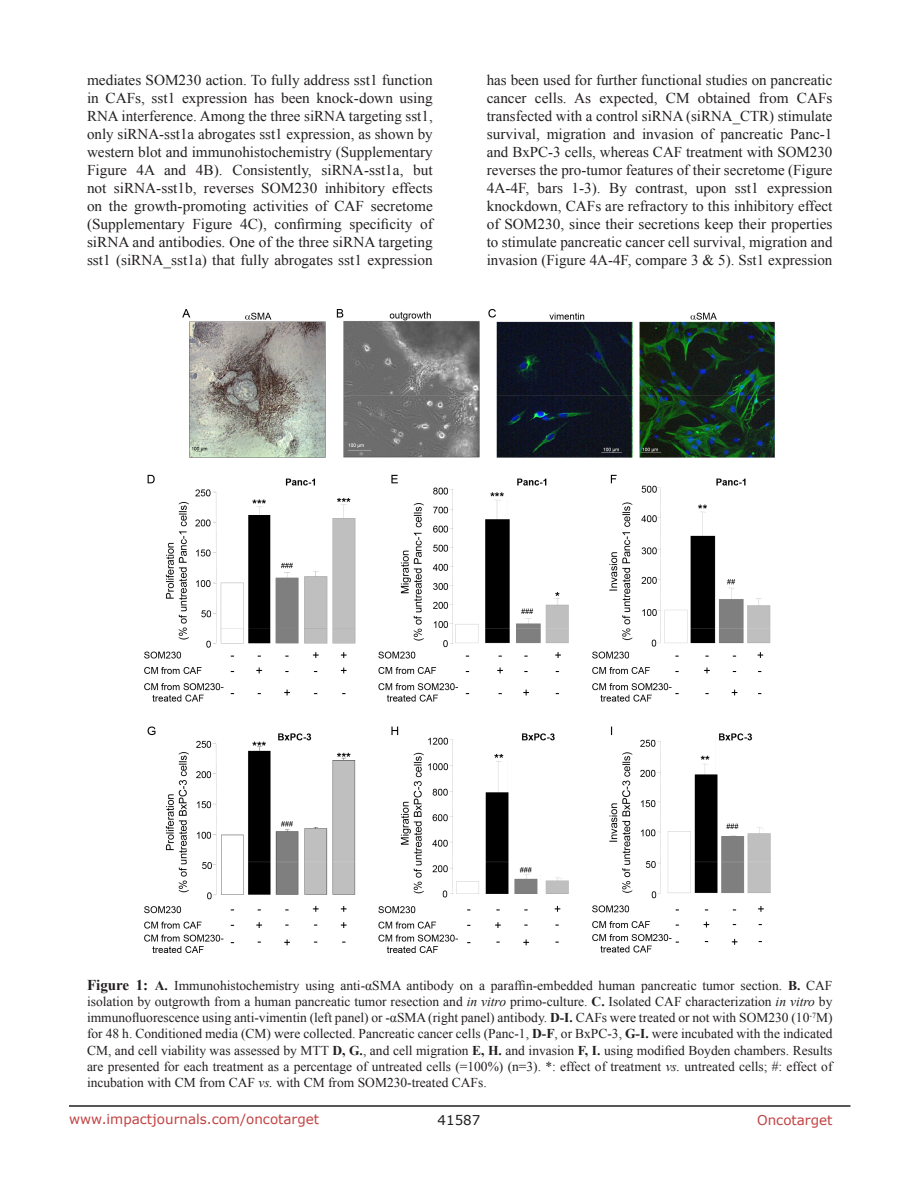
<style>
.page{position:relative;width:918px;height:1188px;background:#fff}
.page>*{position:absolute;margin:0;border:0;box-sizing:border-box;transform-origin:0 0}
.BodyText{font:15px/18px "Times New Roman";color:#231f20;text-align:justify}
.figuretext{font:13.5px/16.2px "Times New Roman";color:#231f20;text-align:justify}
.t1{font:13.5px "Verdana";color:#c24141}
.t2{font:13.5px "Verdana";color:#231f20}
.s1{font-weight:700;font-size:15px}
.s2{font-weight:700}
.s3{font-style:italic}
</style>
<div class="page">
<hr style="left:69px;top:1105px;width:781px;height:2px;background:#231f20">
<img style="left:145px;top:309px;width:630px;height:643px">
<p class="BodyText" style="left:87px;top:71px;width:347px">mediates SOM230 action. To fully address sst1 function in CAFs, sst1 expression has been knock-down using RNA interference. Among the three siRNA targeting sst1, only siRNA-sst1a abrogates sst1 expression, as shown by western blot and immunohistochemistry (Supplementary Figure 4A and 4B). Consistently, siRNA-sst1a, but not siRNA-sst1b, reverses SOM230 inhibitory effects on the growth-promoting activities of CAF secretome (Supplementary Figure 4C), confirming specificity of siRNA and antibodies. One of the three siRNA targeting sst1 (siRNA_sst1a) that fully abrogates sst1 expression</p>
<p class="BodyText" style="left:487px;top:71px;width:347px">has been used for further functional studies on pancreatic cancer cells. As expected, CM obtained from CAFs transfected with a control siRNA (siRNA_CTR) stimulate survival, migration and invasion of pancreatic Panc-1 and BxPC-3 cells, whereas CAF treatment with SOM230 reverses the pro-tumor features of their secretome (Figure 4A-4F, bars 1-3). By contrast, upon sst1 expression knockdown, CAFs are refractory to this inhibitory effect of SOM230, since their secretions keep their properties to stimulate pancreatic cancer cell survival, migration and invasion (Figure 4A-4F, compare 3 &amp; 5). Sst1 expression</p>
<p class="figuretext" style="left:87px;top:977px;width:747px"><span class="s1">Figure 1:</span> <span class="s2">A.</span> Immunohistochemistry using anti-αSMA antibody on a paraffin-embedded human pancreatic tumor section. <span class="s2">B.</span> CAF isolation by outgrowth from a human pancreatic tumor resection and <span class="s3">in vitro</span> primo-culture. <span class="s2">C.</span> Isolated CAF characterization <span class="s3">in vitro</span> by immunofluorescence using anti-vimentin (left panel) or -αSMA (right panel) antibody. <span class="s2">D-I.</span> CAFs were treated or not with SOM230 (10<sup>-7</sup>M) for 48 h. Conditioned media (CM) were collected. Pancreatic cancer cells (Panc-1, <span class="s2">D-F</span>, or BxPC-3, <span class="s2">G-I.</span> were incubated with the indicated CM, and cell viability was assessed by MTT <span class="s2">D, G.</span>, and cell migration <span class="s2">E, H.</span> and invasion <span class="s2">F, I.</span> using modified Boyden chambers. Results are presented for each treatment as a percentage of untreated cells (=100%) (n=3). *: effect of treatment <span class="s3">vs.</span> untreated cells; #: effect of incubation with CM from CAF <span class="s3">vs.</span> with CM from SOM230-treated CAFs.</p>
<p class="t1" style="left:69px;top:1110px;width:252px">www.impactjournals.com/oncotarget</p>
<p class="t2" style="left:438px;top:1111px;width:44px">41587</p>
<p class="t1" style="left:757px;top:1111px;width:77px">Oncotarget</p>
</div>
